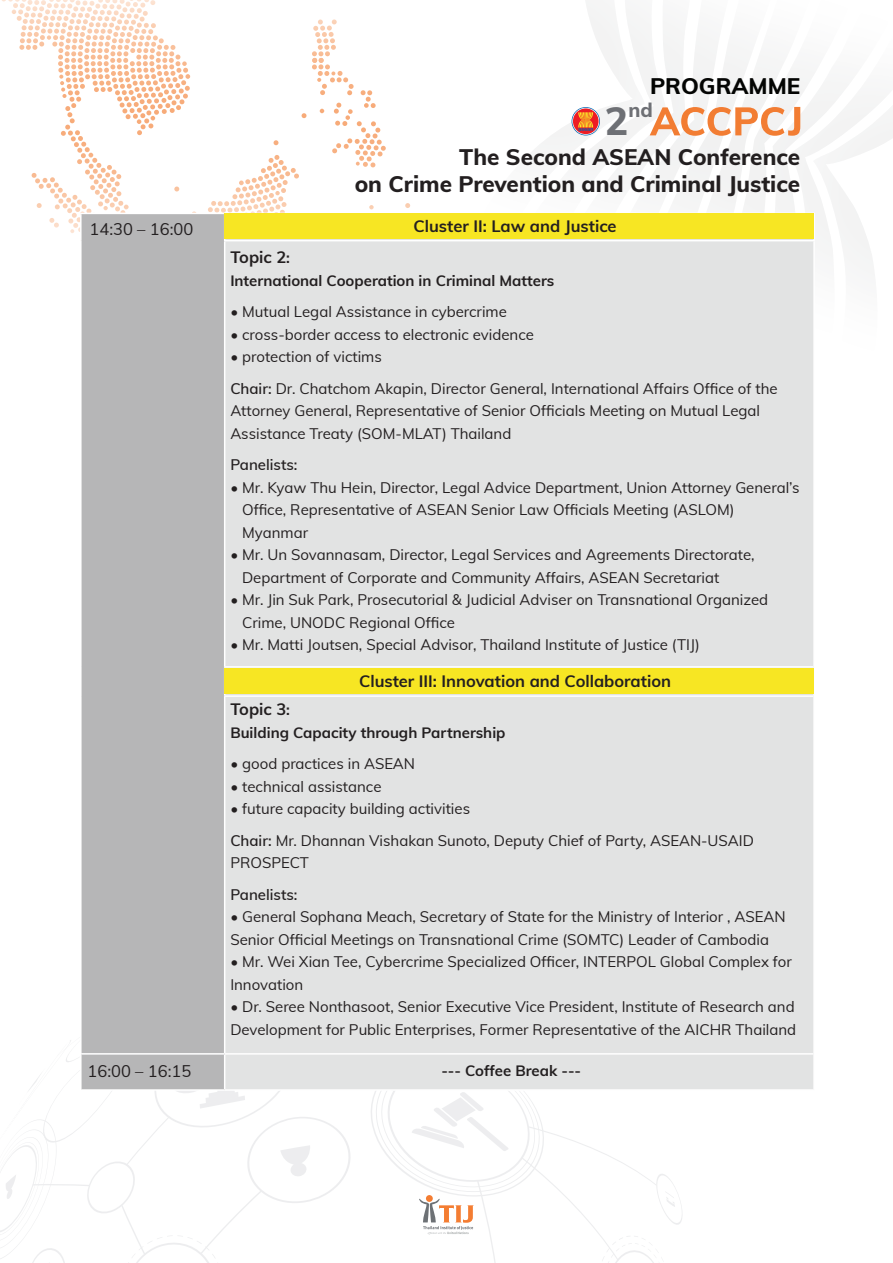
<style>
.page{position:relative;width:893px;height:1263px;background:#fff}
.page>*{position:absolute;margin:0;border:0;box-sizing:border-box;transform-origin:0 0}
.t1{font:800 39.3px "Muli";color:#6e7075}
.t2{font:800 22.5px "Muli";color:#231f20}
.t3{font:800 22.5px "Muli";color:#040503}
.t4{font:800 19.65px "Muli";color:#6e7075}
.t5{font:700 16.5px "Muli";color:#231f20}
.t6{font:16.5px "Muli";color:#231f20}
.t7{font:15px/22.5px "Muli";color:#231f20}
.t8{font:700 15px "Muli";color:#231f20}
.t9{font:600 15px "Muli";color:#231f20}
.s1{font-size:15px}
.s2{font-weight:600}
</style>
<div class="page">
<svg style="left:549px;top:1px;width:96px;height:175px"></svg>
<svg style="left:0;top:1040px;width:682px;height:223px"></svg>
<svg style="left:572px;top:107px;width:28px;height:28px"></svg>
<svg style="left:572px;top:108px;width:27px;height:27px"></svg>
<svg style="left:573px;top:108px;width:26px;height:26px"></svg>
<svg style="left:578px;top:112px;width:15px;height:19px"></svg>
<svg style="left:650px;top:30px;width:243px;height:236px"></svg>
<div style="left:81px;top:213px;width:144px;height:841px;background:#b6b6b7"></div>
<div style="left:225px;top:241px;width:588px;height:848px;background:#e2e3e3"></div>
<div style="left:81px;top:1054px;width:144px;height:36px;background:#b6b6b7"></div>
<hr style="left:80px;top:1054px;width:2px;height:35px;background:#fff">
<hr style="left:80px;top:1053px;width:145px;height:1px;background:#fff">
<hr style="left:80px;top:1089px;width:145px;height:2px;background:#fff">
<hr style="left:224px;top:241px;width:1px;height:425px;background:#fff">
<hr style="left:224px;top:697px;width:1px;height:356px;background:#fff">
<hr style="left:224px;top:1054px;width:1px;height:35px;background:#fff">
<hr style="left:813px;top:241px;width:2px;height:426px;background:#fff">
<hr style="left:224px;top:666px;width:589px;height:2px;background:#fff">
<hr style="left:224px;top:695px;width:589px;height:2px;background:#fff">
<hr style="left:225px;top:1053px;width:588px;height:1px;background:#fff">
<hr style="left:225px;top:1089px;width:590px;height:2px;background:#fff">
<hr style="left:80px;top:241px;width:2px;height:426px;background:#fff">
<hr style="left:80px;top:667px;width:2px;height:29px;background:#fff">
<hr style="left:80px;top:696px;width:2px;height:357px;background:#fff">
<svg style="left:2px;top:0;width:547px;height:359px"></svg>
<hr style="left:224px;top:213px;width:591px;height:1px;background:#fff">
<hr style="left:224px;top:240px;width:591px;height:1px;background:#fff">
<hr style="left:813px;top:214px;width:2px;height:26px;background:#fff">
<div style="left:224px;top:213px;width:590px;height:26px;background:#f7e623"></div>
<div style="left:224px;top:668px;width:590px;height:26px;background:#f7e623"></div>
<p class="t3" style="left:650px;top:70px;width:152px">PROGRAMME</p>
<h1 class="t1" style="left:605px;top:92px;width:25px">2</h1>
<h3 class="t4" style="left:629px;top:96px;width:26px">nd</h3>
<p class="t6" style="left:90px;top:217px;width:105px">14:30 – 16:00</p>
<p class="t2" style="left:459px;top:140px;width:342px">The Second ASEAN Conference</p>
<p class="t2" style="left:355px;top:167px;width:447px">on Crime Prevention and Criminal Justice</p>
<p class="t5" style="left:413px;top:214px;width:205px">Cluster II: Law and Justice</p>
<p class="t5" style="left:230px;top:245px;width:61px">Topic 2<span class="s1">:</span></p>
<p class="t8" style="left:230px;top:269px;width:326px">International Cooperation in Criminal Matters</p>
<p class="t7" style="left:230px;top:300px;width:278px">• Mutual Legal Assistance in cybercrime</p>
<p class="t7" style="left:230px;top:322px;width:305px">• cross-border access to electronic evidence</p>
<p class="t7" style="left:230px;top:345px;width:153px">• protection of victims</p>
<p class="t7" style="left:230px;top:376px;width:549px"><span class="s2">Chair:</span> Dr. Chatchom Akapin, Director General, International Affairs Office of the<br>Attorney General, Representative of Senior Officials Meeting on Mutual Legal</p>
<p class="t7" style="left:230px;top:421px;width:283px">Assistance Treaty (SOM-MLAT) Thailand</p>
<p class="t9" style="left:230px;top:454px;width:69px">Panelists:</p>
<p class="t7" style="left:230px;top:475px;width:571px">• Mr. Kyaw Thu Hein, Director, Legal Advice Department, Union Attorney General’s</p>
<p class="t7" style="left:242px;top:498px;width:494px">Office, Representative of ASEAN Senior Law Officials Meeting (ASLOM)</p>
<p class="t7" style="left:242px;top:520px;width:67px">Myanmar</p>
<p class="t7" style="left:230px;top:543px;width:526px">• Mr. Un Sovannasam, Director, Legal Services and Agreements Directorate,</p>
<p class="t7" style="left:242px;top:565px;width:479px">Department of Corporate and Community Affairs, ASEAN Secretariat</p>
<p class="t7" style="left:230px;top:588px;width:539px">• Mr. Jin Suk Park, Prosecutorial &amp; Judicial Adviser on Transnational Organized</p>
<p class="t7" style="left:242px;top:610px;width:214px">Crime, UNODC Regional Office</p>
<p class="t7" style="left:230px;top:633px;width:471px">• Mr. Matti Joutsen, Special Advisor, Thailand Institute of Justice (TIJ)</p>
<p class="t5" style="left:359px;top:669px;width:314px">Cluster III: Innovation and Collaboration</p>
<p class="t5" style="left:230px;top:697px;width:61px">Topic 3<span class="s1">:</span></p>
<p class="t8" style="left:230px;top:721px;width:277px">Building Capacity through Partnership</p>
<p class="t7" style="left:230px;top:752px;width:186px">• good practices in ASEAN</p>
<p class="t7" style="left:230px;top:774px;width:153px">• technical assistance</p>
<p class="t7" style="left:230px;top:797px;width:241px">• future capacity building activities</p>
<p class="t7" style="left:230px;top:828px;width:525px"><span class="s2">Chair:</span> Mr. Dhannan Vishakan Sunoto, Deputy Chief of Party, ASEAN-USAID<br>PROSPECT</p>
<p class="t9" style="left:230px;top:883px;width:69px">Panelists:</p>
<p class="t7" style="left:230px;top:905px;width:557px">• General Sophana Meach, Secretary of State for the Ministry of Interior , ASEAN<br>Senior Official Meetings on Transnational Crime (SOMTC) Leader of Cambodia</p>
<p class="t7" style="left:230px;top:950px;width:563px">• Mr. Wei Xian Tee, Cybercrime Specialized Officer, INTERPOL Global Complex for<br>Innovation</p>
<p class="t7" style="left:230px;top:995px;width:567px">• Dr. Seree Nonthasoot, Senior Executive Vice President, Institute of Research and<br>Development for Public Enterprises, Former Representative of the AICHR Thailand</p>
<p class="t6" style="left:88px;top:1059px;width:105px">16:00 – 16:15</p>
<p class="t8" style="left:441px;top:1059px;width:141px">--- Coffee Break ---</p>
</div>
